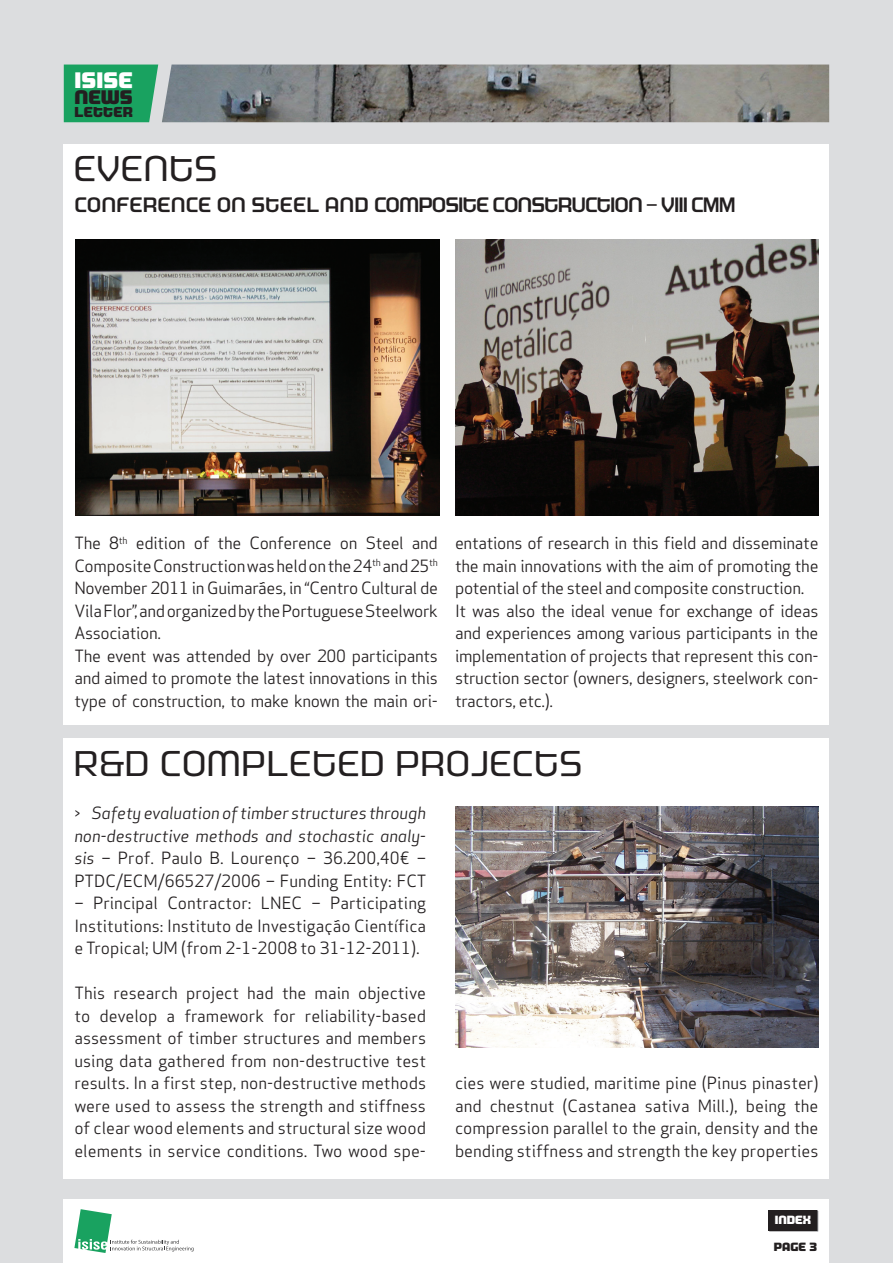
<style>
.page{position:relative;width:893px;height:1263px;background:#dcdddf}
.page>*{position:absolute;margin:0;border:0;box-sizing:border-box;transform-origin:0 0}
.t1{font:36px "Morgan Bg";color:#231f20}
.t2{font:800 22.65px "Morgan Bg";letter-spacing:.01em;color:#fff}
.t3{font:500 21px "Morgan Bg";letter-spacing:-.05em;color:#231f20}
.t4{font:800 19.8px "Morgan Bg";color:#231f20}
.t5{font:16.5px/22.5px "Apex Sans Book T";letter-spacing:-.02em;color:#231f20;text-align:justify}
.t6{font:16.5px/22.5px "Apex Sans Book Italic T";letter-spacing:-.01em;color:#231f20}
.t7{font:16.5px/22.5px "Apex Sans Book T";color:#231f20}
.t8{font:800 14.55px "Morgan Bg";letter-spacing:.015em;color:#231f20}
.t9{font:800 12px "Morgan Bg";color:#fff}
.t10{font:800 12px "Morgan Bg";color:#231f20}
.s1{font-family:"Apex Sans Book T"}
.s2{font-family:"Apex Sans Book Italic T"}
</style>
<div class="page">
<div style="left:64px;top:738px;width:765px;height:441px;background:#fff"></div>
<div style="left:64px;top:1199px;width:765px;height:64px;background:#fff"></div>
<svg style="left:74px;top:1209px;width:120px;height:44px"></svg>
<div style="left:64px;top:65px;width:94px;height:57px;background:#19a260"></div>
<div style="left:64px;top:144px;width:765px;height:581px;background:#fff"></div>
<svg style="left:768px;top:1210px;width:50px;height:21px"></svg>
<div style="left:768px;top:1210px;width:49px;height:20px;background:#231f20"></div>
<img style="left:455px;top:240px;width:364px;height:276px">
<img style="left:76px;top:240px;width:363px;height:276px">
<img style="left:455px;top:806px;width:364px;height:242px">
<img style="left:162px;top:65px;width:667px;height:57px">
<h2 class="t2" style="left:74px;top:67px;width:60px">ISISE</h2>
<p class="t4" style="left:74px;top:86px;width:60px">NEWS</p>
<p class="t8" style="left:74px;top:103px;width:60px">LETTER</p>
<h1 class="t1" style="left:73px;top:148px;width:146px">EVENTS</h1>
<p class="t3" style="left:74px;top:192px;width:663px">CONFERENCE ON STEEL AND COMPOSITE CONSTRUCTION – VIII CMM</p>
<p class="t5" style="left:74px;top:532px;width:365px;text-align:left">The 8<sup>th</sup> edition of the Conference on Steel and Composite Construction was held on the 24<sup>th</sup> and 25<sup>th </sup>November 2011 in Guimarães, in “Centro Cultural de Vila Flor”, and organized by the Portuguese Steelwork Association.<br>The event was attended by over 200 participants and aimed to promote the latest innovations in this type of construction, to make known the main ori-</p>
<p class="t5" style="left:455px;top:532px;width:365px;text-align:left">entations of research in this field and disseminate the main innovations with the aim of promoting the potential of the steel and composite construction.<br>It was also the ideal venue for exchange of ideas and experiences among various participants in the implementation of projects that represent this con&shy;struction sector (owners, designers, steelwork con&shy;tractors, etc.).</p>
<h1 class="t1" style="left:73px;top:743px;width:511px">R&amp;D COMPLETED PROJECTS</h1>
<p class="t6" style="left:74px;top:802px;width:353px"><span class="s1">&gt;</span> Safety evaluation of timber structures through non-destructive methods and stochastic analy-</p>
<p class="t7" style="left:74px;top:847px;width:354px"><span class="s2">sis</span> – Prof. Paulo B. Lourenço – 36.200,40€ –<br>PTDC/ECM/66527/2006 – Funding Entity: FCT</p>
<p class="t5" style="left:74px;top:892px;width:353px">– Principal Contractor: LNEC – Participating Institutions: Instituto de Investigação Científica e Tropical; UM (from 2-1-2008 to 31-12-2011).</p>
<p class="t5" style="left:74px;top:982px;width:353px">This research project had the main objective to develop a framework for reliability-based assessment of timber structures and members using data gathered from non-destructive test results. In a first step, non-destructive methods were used to assess the strength and stiffness of clear wood elements and structural size wood elements in service conditions. Two wood spe-</p>
<p class="t5" style="left:455px;top:1072px;width:365px">cies were studied, maritime pine (Pinus pinaster) and chestnut (Castanea sativa Mill.), being the compression parallel to the grain, density and the bending stiffness and strength the key properties</p>
<p class="t9" style="left:775px;top:1213px;width:38px">INDEX</p>
<p class="t10" style="left:774px;top:1240px;width:45px">PAGE 3</p>
</div>
